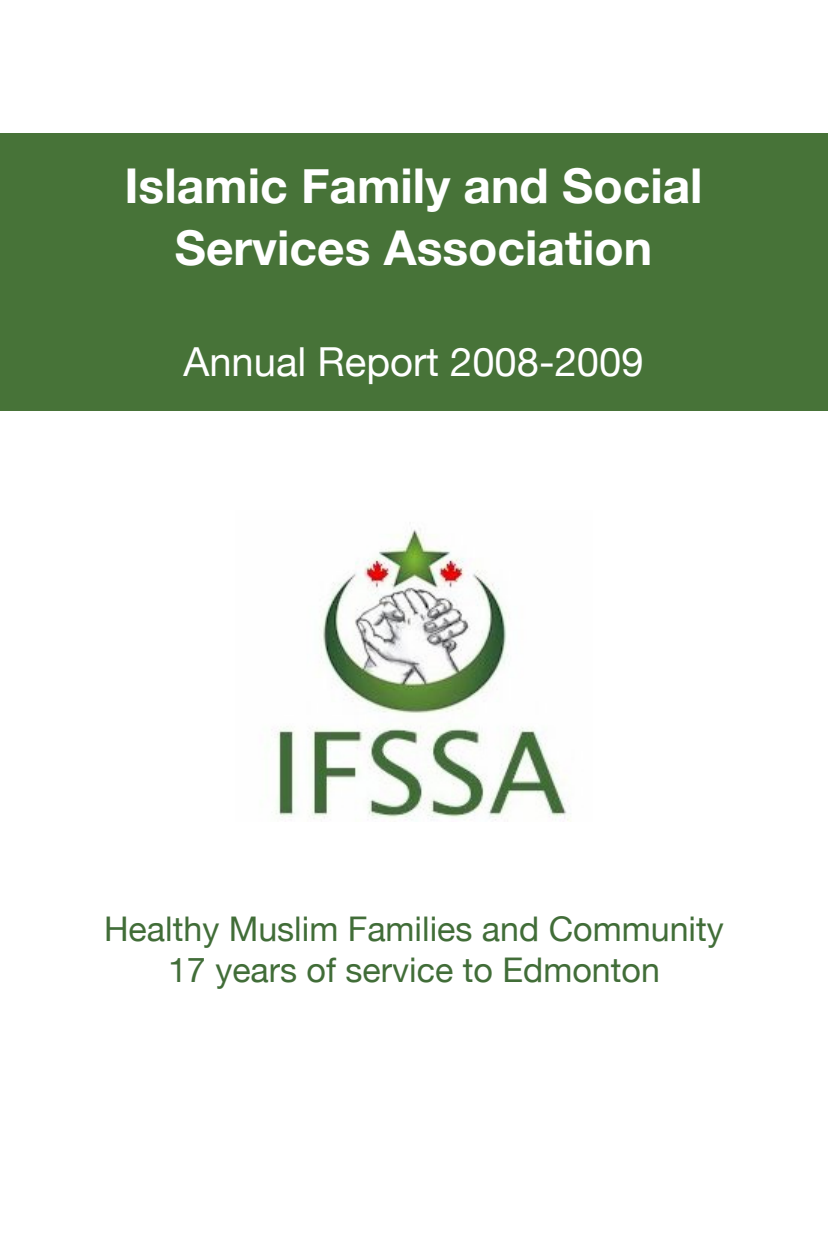
<style>
.page{position:relative;width:828px;height:1260px;background:#fff}
.page>*{position:absolute;margin:0;border:0;box-sizing:border-box;transform-origin:0 0}
.t1{font:700 48px/62.4px "Helvetica Neue";color:#fff;text-align:center}
.t2{font:40px "Helvetica Neue";color:#fff}
.t3{font:34px/40.8px "Helvetica Neue";color:#416d38;text-align:center}
</style>
<div class="page">
<div style="left:0;top:133px;width:828px;height:277px;background:#477338"></div>
<img style="left:271px;top:528px;width:300px;height:294px">
<p class="t1" style="left:124px;top:153px;width:580px">Islamic Family and Social<br>Services Association</p>
<p class="t2" style="left:183px;top:338px;width:462px">Annual Report 2008-2009</p>
<p class="t3" style="left:104px;top:908px;width:621px">Healthy Muslim Families and Community<br>17 years of service to Edmonton</p>
</div>
